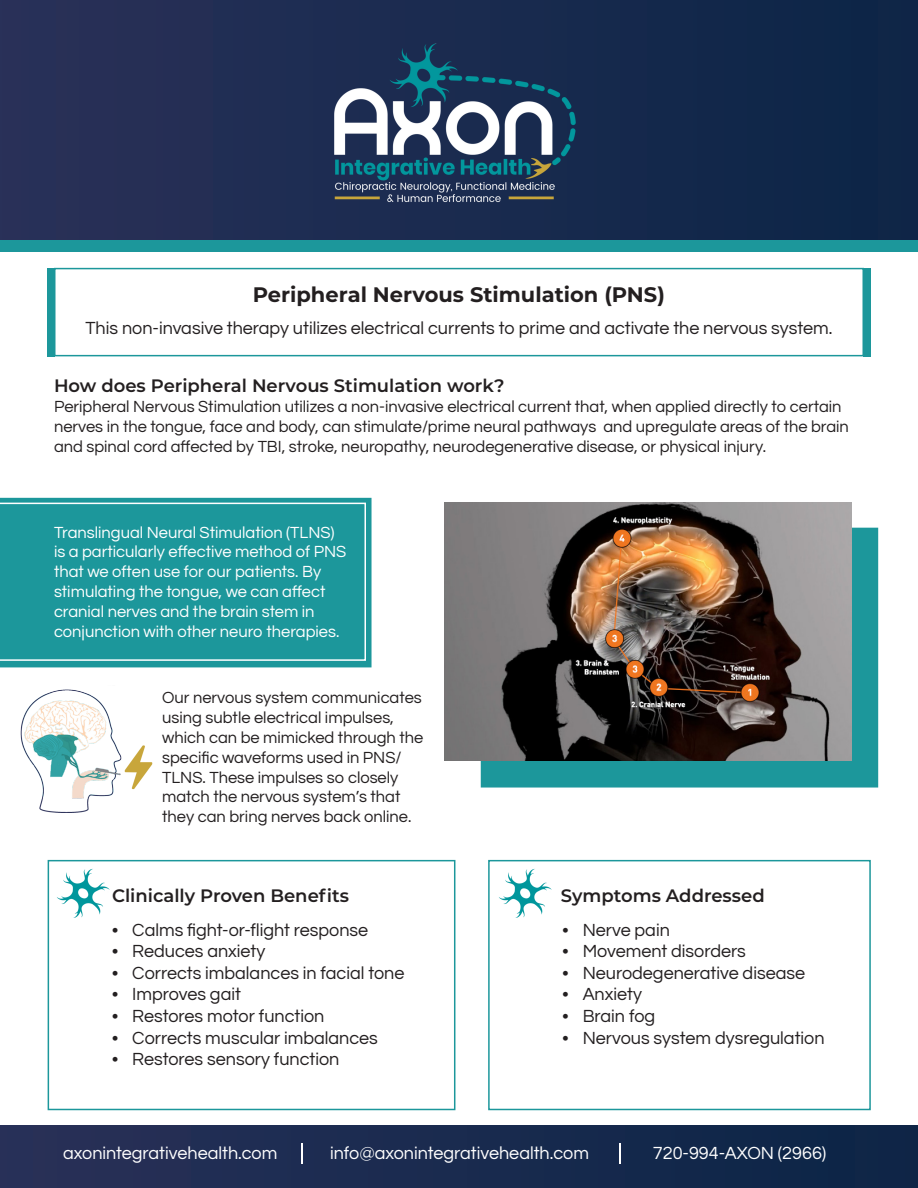
<style>
.page{position:relative;width:918px;height:1188px;background:#fff}
.page>*{position:absolute;margin:0;border:0;box-sizing:border-box;transform-origin:0 0}
.t1{font:700 21px "Montserrat";color:#231f20}
.t2{font:18px "Questrial";color:#231f20}
.t3{font:600 18px "Montserrat";color:#231f20}
.t4{font:18px "Questrial";color:#fff}
.t5{font:16.5px/19.8px "Questrial";color:#231f20}
.t6{font:16.5px/19.8px "Questrial";color:#fff}
</style>
<div class="page">
<div style="left:0;top:0;width:918px;height:245px;background:linear-gradient(to right,#293259,#0c2748)"></div>
<img style="left:313px;top:35px;width:278px;height:188px">
<div style="left:0;top:241px;width:918px;height:11px;background:#1c979b"></div>
<div style="left:54px;top:268px;width:810px;height:88px;border:2px solid #1c979b"></div>
<div style="left:0;top:1125px;width:918px;height:63px;background:linear-gradient(to right,#283058,#0c2546)"></div>
<svg style="left:302px;top:1144px;width:1px;height:20px"></svg>
<svg style="left:619px;top:1144px;width:1px;height:20px"></svg>
<svg style="left:0;top:498px;width:372px;height:169px;background:#259b9f"></svg>
<div style="left:48px;top:268px;width:7px;height:88px;background:#1c979b"></div>
<div style="left:864px;top:268px;width:7px;height:88px;background:#1c979b"></div>
<img style="left:499px;top:868px;width:53px;height:50px">
<img style="left:57px;top:868px;width:53px;height:50px">
<div style="left:48px;top:860px;width:407px;height:250px;border:2px solid #1c979b"></div>
<div style="left:488px;top:860px;width:383px;height:250px;border:2px solid #1c979b"></div>
<div style="left:0;top:503px;width:366px;height:158px;background:#1c979b"></div>
<div style="left:481px;top:528px;width:397px;height:260px;background:#1c979b;border:2px solid #1c979b"></div>
<img style="left:444px;top:503px;width:408px;height:257px">
<img style="left:20px;top:689px;width:133px;height:123px">
<p class="t1" style="left:253px;top:279px;width:414px">Peripheral Nervous Stimulation (PNS)</p>
<p class="t2" style="left:85px;top:316px;width:749px">This non-invasive therapy utilizes electrical currents to prime and activate the nervous system.</p>
<p class="t3" style="left:54px;top:373px;width:452px">How does Peripheral Nervous Stimulation work?</p>
<p class="t5" style="left:54px;top:398px;width:796px">Peripheral Nervous Stimulation utilizes a non-invasive electrical current that, when applied directly to certain nerves in the tongue, face and body, can stimulate/prime neural pathways and upregulate areas of the brain and spinal cord affected by TBI, stroke, neuropathy, neurodegenerative disease, or physical injury.</p>
<p class="t6" style="left:54px;top:523px;width:294px">Translingual Neural Stimulation (TLNS) is a particularly effective method of PNS that we often use for our patients. By stimulating the tongue, we can affect cranial nerves and the brain stem in conjunction with other neuro therapies.</p>
<p class="t5" style="left:162px;top:689px;width:263px">Our nervous system communicates using subtle electrical impulses, which can be mimicked through the specific waveforms used in PNS/ TLNS. These impulses so closely match the nervous system’s that they can bring nerves back online.</p>
<p class="t3" style="left:112px;top:883px;width:239px">Clinically Proven Benefits</p>
<p class="t3" style="left:561px;top:883px;width:205px">Symptoms Addressed</p>
<p class="t2" style="left:112px;top:917px;width:258px">• Calms fight-or-flight response</p>
<p class="t2" style="left:112px;top:939px;width:155px">• Reduces anxiety</p>
<p class="t2" style="left:112px;top:960px;width:294px">• Corrects imbalances in facial tone</p>
<p class="t2" style="left:112px;top:982px;width:130px">• Improves gait</p>
<p class="t2" style="left:112px;top:1004px;width:214px">• Restores motor function</p>
<p class="t2" style="left:112px;top:1025px;width:267px">• Corrects muscular imbalances</p>
<p class="t2" style="left:112px;top:1047px;width:229px">• Restores sensory function</p>
<p class="t2" style="left:562px;top:917px;width:109px">• Nerve pain</p>
<p class="t2" style="left:562px;top:939px;width:185px">• Movement disorders</p>
<p class="t2" style="left:562px;top:960px;width:244px">• Neurodegenerative disease</p>
<p class="t2" style="left:562px;top:982px;width:81px">• Anxiety</p>
<p class="t2" style="left:562px;top:1004px;width:94px">• Brain fog</p>
<p class="t2" style="left:562px;top:1025px;width:264px">• Nervous system dysregulation</p>
<p class="t4" style="left:63px;top:1141px;width:216px">axonintegrativehealth.com</p>
<p class="t4" style="left:330px;top:1141px;width:260px">info@axonintegrativehealth.com</p>
<p class="t4" style="left:653px;top:1141px;width:175px">720-994-AXON (2966)</p>
</div>
